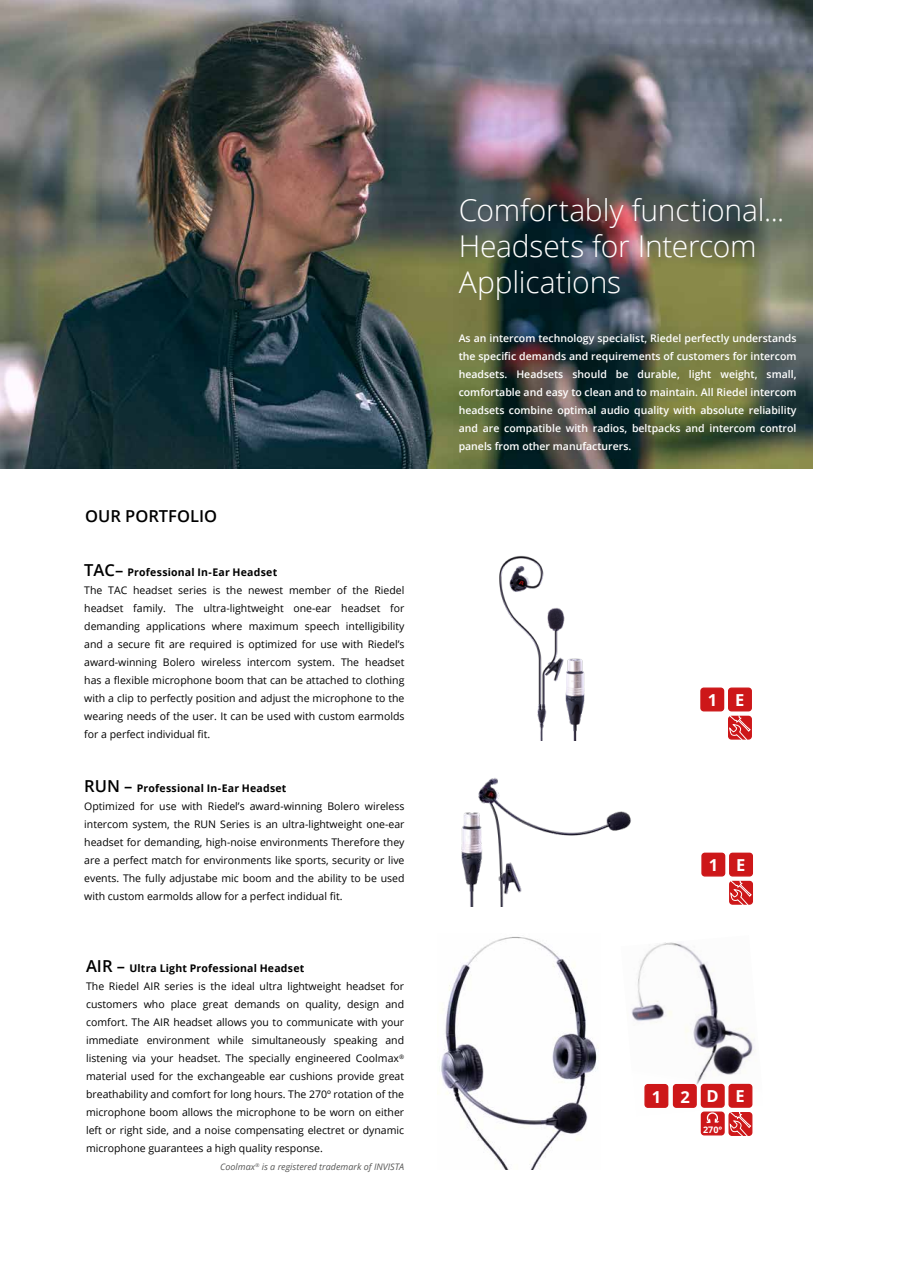
<style>
.page{position:relative;width:898px;height:1263px;background:#fff}
.page>*{position:absolute;margin:0;border:0;box-sizing:border-box;transform-origin:0 0}
.t1{font:300 30px/36px "Open Sans";letter-spacing:-.005em;color:#fff}
.t2{font:600 16.5px "Open Sans";color:#000}
.t3{font:700 16.5px "Open Sans";color:#fff}
.t4{font:10.5px/18px "Open Sans";color:#000}
.t5{font:600 10.5px/18px "Open Sans";color:#fff;text-align:justify}
.t6{font:italic 9px "Open Sans";color:#575756}
.t7{font:700 9px "Open Sans";color:#fff}
.s1{font-weight:600;font-size:16.5px}
.s2{font-weight:700}
</style>
<div class="page">
<img style="left:0;top:0;width:812px;height:468px">
<img style="left:437px;top:937px;width:160px;height:233px">
<img style="left:631px;top:942px;width:125px;height:175px">
<div style="left:701px;top:853px;width:23px;height:23px;background:#cd1719;border-radius:3px"></div>
<div style="left:701px;top:853px;width:24px;height:23px;border:1px solid #cd1719;border-radius:3px"></div>
<div style="left:729px;top:853px;width:23px;height:23px;background:#cd1719;border-radius:3px"></div>
<div style="left:728px;top:853px;width:24px;height:23px;border:1px solid #cd1719;border-radius:3px"></div>
<div style="left:728px;top:881px;width:24px;height:24px;border:1px solid #cd1719;border-radius:3px"></div>
<svg style="left:729px;top:880px;width:22px;height:25px"></svg>
<div style="left:673px;top:1084px;width:22px;height:23px;background:#cd1719;border-radius:3px"></div>
<div style="left:672px;top:1084px;width:24px;height:24px;border:1px solid #cd1719;border-radius:3px"></div>
<div style="left:645px;top:1084px;width:22px;height:23px;background:#cd1719;border-radius:3px"></div>
<div style="left:644px;top:1084px;width:24px;height:24px;border:1px solid #cd1719;border-radius:3px"></div>
<div style="left:701px;top:1084px;width:22px;height:23px;background:#cd1719;border-radius:3px"></div>
<div style="left:700px;top:1084px;width:24px;height:24px;border:1px solid #cd1719;border-radius:3px"></div>
<div style="left:728px;top:1084px;width:23px;height:23px;background:#cd1719;border-radius:3px"></div>
<div style="left:728px;top:1084px;width:24px;height:24px;border:1px solid #cd1719;border-radius:3px"></div>
<div style="left:728px;top:1112px;width:24px;height:24px;border:1px solid #cd1719;border-radius:3px"></div>
<svg style="left:729px;top:1111px;width:22px;height:25px"></svg>
<div style="left:701px;top:1112px;width:22px;height:23px;background:#cd1719;border-radius:3px"></div>
<div style="left:700px;top:1111px;width:24px;height:24px;border:1px solid #cd1719;border-radius:3px"></div>
<svg style="left:705px;top:1112px;width:14px;height:11px"></svg>
<div style="left:700px;top:688px;width:23px;height:23px;background:#cd1719;border-radius:3px"></div>
<div style="left:700px;top:687px;width:24px;height:24px;border:1px solid #cd1719;border-radius:3px"></div>
<div style="left:728px;top:688px;width:23px;height:23px;background:#cd1719;border-radius:3px"></div>
<div style="left:727px;top:687px;width:24px;height:24px;border:1px solid #cd1719;border-radius:3px"></div>
<div style="left:727px;top:716px;width:24px;height:24px;border:1px solid #cd1719;border-radius:3px"></div>
<svg style="left:728px;top:715px;width:22px;height:25px"></svg>
<img style="left:499px;top:555px;width:86px;height:186px">
<img style="left:461px;top:778px;width:170px;height:129px">
<h2 class="t2" style="left:85px;top:505px;width:133px">OUR PORTFOLIO</h2>
<p class="t4" style="left:84px;top:563px;width:321px"><span class="s1">TAC–</span> <span class="s2">Professional In-Ear Headset<br></span>The TAC headset series is the newest member of the Riedel headset family. The ultra-lightweight one-ear headset for demanding applications where maximum speech intelligibility and a secure fit are required is optimized for use with Riedel’s award-winning Bolero wireless intercom system. The headset has a flexible microphone boom that can be attached to clothing with a clip to perfectly position and adjust the microphone to the wearing needs of the user. It can be used with custom earmolds for a perfect individual fit.</p>
<p class="t4" style="left:84px;top:779px;width:321px"><span class="s1">RUN –</span> <span class="s2">Professional In-Ear Headset<br></span>Optimized for use with Riedel’s award-winning Bolero wireless intercom system, the RUN Series is an ultra-lightweight one-ear headset for demanding, high-noise environments Therefore they are a perfect match for environments like sports, security or live events. The fully adjustabe mic boom and the ability to be used with custom earmolds allow for a perfect indidual fit.</p>
<p class="t4" style="left:86px;top:959px;width:319px"><span class="s1">AIR –</span> <span class="s2">Ultra Light Professional Headset<br></span>The Riedel AIR series is the ideal ultra lightweight headset for customers who place great demands on quality, design and comfort. The AIR headset allows you to communicate with your immediate environment while simultaneously speaking and listening via your headset. The specially engineered Coolmax<sup>® </sup>material used for the exchangeable ear cushions provide great breathability and comfort for long hours. The 270º rotation of the microphone boom allows the microphone to be worn on either left or right side, and a noise compensating electret or dynamic microphone guarantees a high quality response.</p>
<p class="t6" style="left:220px;top:1161px;width:185px">Coolmax<sup>®</sup> is a registered trademark of INVISTA</p>
<h1 class="t1" style="left:458px;top:191px;width:327px">Comfortably functional...<br>Headsets for Intercom<br>Applications</h1>
<p class="t5" style="left:458px;top:329px;width:339px">As an intercom technology specialist, Riedel perfectly understands the specific demands and requirements of customers for intercom headsets. Headsets should be durable, light weight, small, comfortable and easy to clean and to maintain. All Riedel intercom headsets combine optimal audio quality with absolute reliability and are compatible with radios, beltpacks and intercom control panels from other manufacturers.</p>
<h2 class="t3" style="left:707px;top:688px;width:38px">1 E</h2>
<h2 class="t3" style="left:708px;top:853px;width:38px">1 E</h2>
<h2 class="t3" style="left:651px;top:1085px;width:94px">1 2DE</h2>
<p class="t7" style="left:703px;top:1123px;width:21px">270°</p>
</div>
